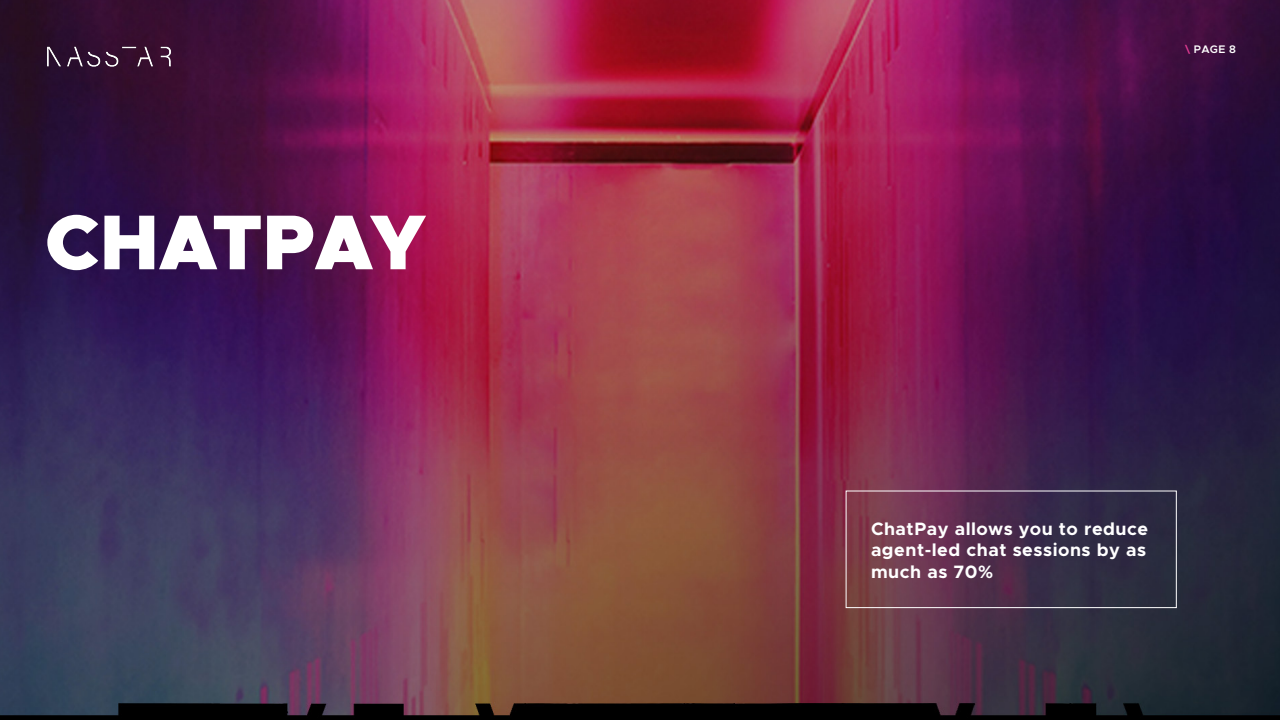
<style>
.page{position:relative;width:1280px;height:720px;background:#fff}
.page>*{position:absolute;margin:0;border:0;box-sizing:border-box;transform-origin:0 0}
.t1{font:900 78px "Metropolis";color:#fff}
.t2{font:700 18px/21.6px "Metropolis";letter-spacing:.03em;color:#fff}
.t3{font:600 11px "Metropolis";color:#fff}
.s1{color:#e03b92}
</style>
<div class="page">
<img style="left:0;top:0;width:1280px;height:720px">
<div style="left:846px;top:491px;width:331px;height:117px;border:1px solid #fff"></div>
<img style="left:45px;top:44px;width:144px;height:29px">
<h1 class="t1" style="left:45px;top:192px;width:382px">CHATPAY</h1>
<p class="t3" style="left:1185px;top:42px;width:52px"><span class="s1">\</span> PAGE 8</p>
<p class="t2" style="left:871px;top:518px;width:279px">ChatPay allows you to reduce agent-led chat sessions by as much as 70%</p>
</div>
